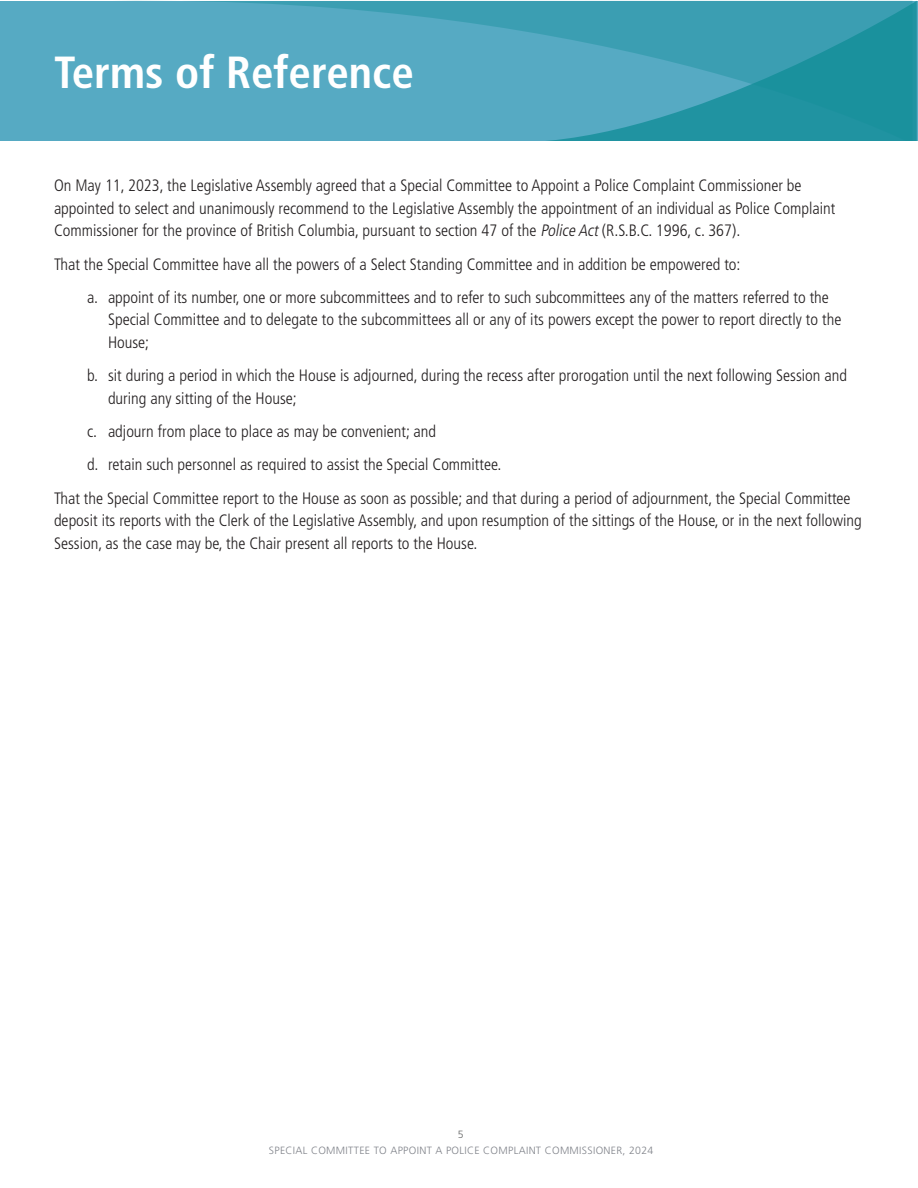
<style>
.page{position:relative;width:918px;height:1188px;background:#fff}
.page>*{position:absolute;margin:0;border:0;box-sizing:border-box;transform-origin:0 0}
.Head_A{font:700 condensed 45px "Frutiger LT Std";color:#fff}
.Text{font:300 condensed 16.5px/22.5px "Frutiger LT Std";color:#231f20}
.T_of_R_listing{font:300 condensed 16.5px/22.5px "Frutiger LT Std";color:#231f20}
.t1{font:300 10.5px "Frutiger LT Std";letter-spacing:.03em;color:#80838a}
.t2{font:300 10.5px "Frutiger LT Std";color:#656666}
.s1{font-style:italic}
</style>
<div class="page">
<div style="left:1px;top:1px;width:917px;height:139px;background:#56aac3"></div>
<svg style="left:199px;top:1px;width:714px;height:139px"></svg>
<p class="Head_A" style="left:54px;top:45px;width:361px">Terms of Reference</p>
<p class="Text" style="left:54px;top:175px;width:783px">On May 11, 2023, the Legislative Assembly agreed that a Special Committee to Appoint a Police Complaint Commissioner be appointed to select and unanimously recommend to the Legislative Assembly the appointment of an individual as Police Complaint<br>Commissioner for the province of British Columbia, pursuant to section 47 of the <span class="s1">Police Act</span>(R.S.B.C. 1996, c. 367).</p>
<p class="Text" style="left:54px;top:253px;width:688px">That the Special Committee have all the powers of a Select Standing Committee and in addition be empowered to:</p>
<p class="T_of_R_listing" style="left:108px;top:286px;width:735px;text-indent:-21px">a. appoint of its number, one or more subcommittees and to refer to such subcommittees any of the matters referred to the<br>Special Committee and to delegate to the subcommittees all or any of its powers except the power to report directly to the<br>House;</p>
<p class="T_of_R_listing" style="left:108px;top:364px;width:741px;text-indent:-21px">b. sit during a period in which the House is adjourned, during the recess after prorogation until the next following Session and during any sitting of the House;</p>
<p class="T_of_R_listing" style="left:87px;top:420px;width:351px">c. adjourn from place to place as may be convenient; and</p>
<p class="T_of_R_listing" style="left:87px;top:454px;width:416px">d. retain such personnel as required to assist the Special Committee.</p>
<p class="Text" style="left:54px;top:487px;width:809px">That the Special Committee report to the House as soon as possible; and that during a period of adjournment, the Special Committee deposit its reports with the Clerk of the Legislative Assembly, and upon resumption of the sittings of the House, or in the next following<br>Session, as the case may be, the Chair present all reports to the House.</p>
<p class="t2" style="left:458px;top:1129px;width:7px">5</p>
<p class="t1" style="left:269px;top:1144px;width:386px">SPECIAL COMMITTEE TO APPOINT A POLICE COMPLAINT COMMISSIONER, 2024</p>
</div>
